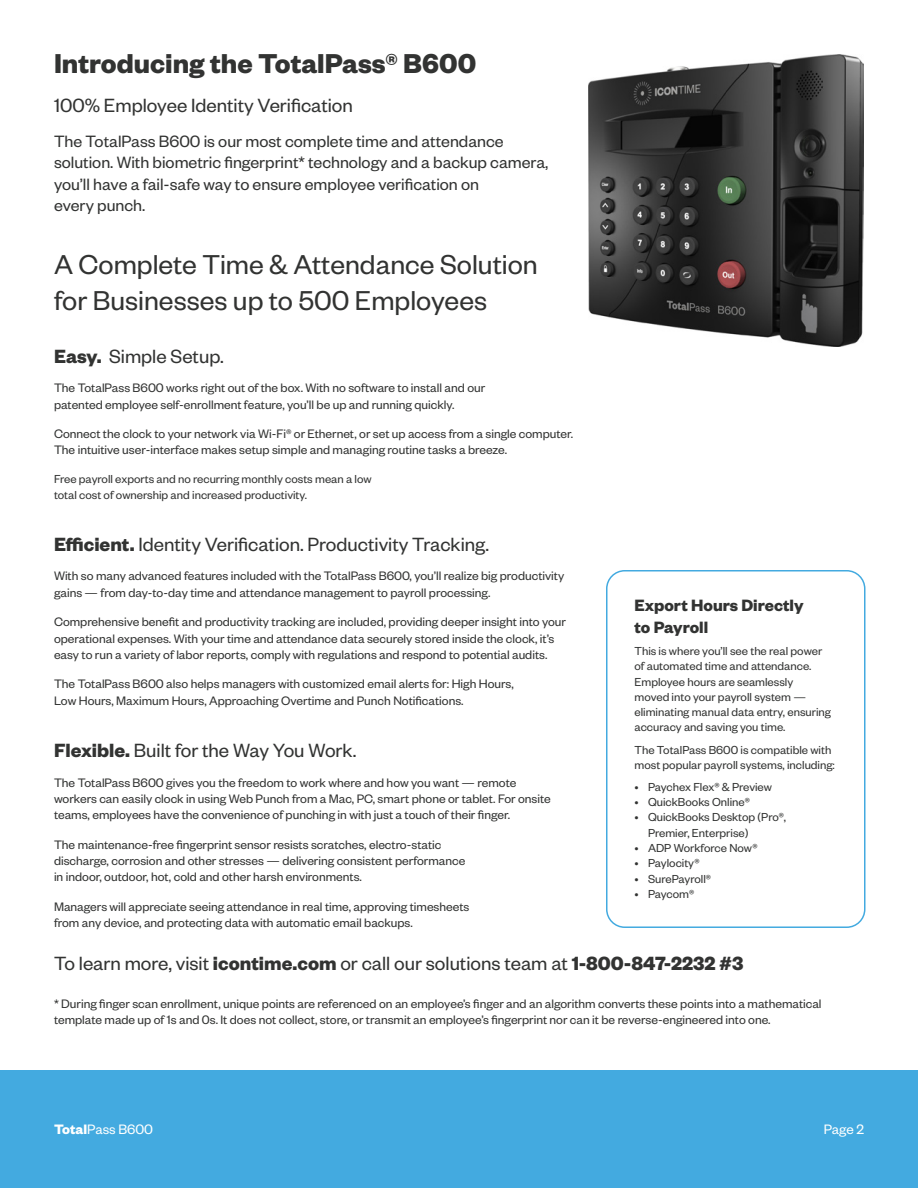
<style>
.page{position:relative;width:918px;height:1188px;background:#fff}
.page>*{position:absolute;margin:0;border:0;box-sizing:border-box;transform-origin:0 0}
.t1{font:30px/36px "Founders Grotesk";color:#323332}
.t2{font:700 30px "Founders Grotesk";color:#323332}
.t3{font:21px "Founders Grotesk";color:#323332}
.t4{font:18px/21.6px "Founders Grotesk";color:#323332}
.t5{font:700 18px/21.6px "Founders Grotesk";color:#323332}
.t6{font:15px "Founders Grotesk";color:#fff}
.t7{font:13.5px/16.2px "Founders Grotesk";color:#323332}
.t8{font:12.75px/15.3px "Founders Grotesk";color:#323332}
.s1{font-weight:700}
</style>
<div class="page">
<div style="left:0;top:1070px;width:918px;height:118px;background:#43aae0"></div>
<div style="left:606px;top:570px;width:260px;height:358px;border:2px solid #43aae0;border-radius:18px"></div>
<img style="left:588px;top:54px;width:276px;height:293px">
<p class="t2" style="left:54px;top:44px;width:424px">Introducing the TotalPass® B600</p>
<p class="t3" style="left:54px;top:92px;width:300px">100% Employee Identity Verification</p>
<p class="t4" style="left:54px;top:129px;width:496px">The TotalPass B600 is our most complete time and attendance solution. With biometric fingerprint* technology and a backup camera, you’ll have a fail-safe way to ensure employee verification on<br>every punch.</p>
<p class="t1" style="left:54px;top:245px;width:485px">A Complete Time &amp; Attendance Solution for Businesses up to 500 Employees</p>
<p class="t3" style="left:54px;top:343px;width:171px"><span class="s1">Easy.</span> Simple Setup.</p>
<p class="t7" style="left:54px;top:379px;width:433px">The TotalPass B600 works right out of the box. With no software to install and our patented employee self-enrollment feature, you’ll be up and running quickly.</p>
<p class="t7" style="left:54px;top:425px;width:521px">Connect the clock to your network via Wi-Fi® or Ethernet, or set up access from a single computer.<br>The intuitive user-interface makes setup simple and managing routine tasks a breeze.</p>
<p class="t8" style="left:54px;top:471px;width:319px">Free payroll exports and no recurring monthly costs mean a low total cost of ownership and increased productivity.</p>
<p class="t3" style="left:54px;top:531px;width:437px"><span class="s1">Efficient.</span> Identity Verification. Productivity Tracking.</p>
<p class="t7" style="left:54px;top:567px;width:512px">With so many advanced features included with the TotalPass B600, you’ll realize big productivity gains — from day-to-day time and attendance management to payroll processing.</p>
<p class="t7" style="left:54px;top:613px;width:513px">Comprehensive benefit and productivity tracking are included, providing deeper insight into your operational expenses. With your time and attendance data securely stored inside the clock, it’s easy to run a variety of labor reports, comply with regulations and respond to potential audits.</p>
<p class="t7" style="left:54px;top:675px;width:461px">The TotalPass B600 also helps managers with customized email alerts for: High Hours,<br>Low Hours, Maximum Hours, Approaching Overtime and Punch Notifications.</p>
<p class="t3" style="left:54px;top:737px;width:304px"><span class="s1">Flexible.</span> Built for the Way You Work.</p>
<p class="t7" style="left:54px;top:774px;width:498px">The TotalPass B600 gives you the freedom to work where and how you want — remote workers can easily clock in using Web Punch from a Mac, PC, smart phone or tablet. For onsite teams, employees have the convenience of punching in with just a touch of their finger.</p>
<p class="t7" style="left:54px;top:836px;width:413px">The maintenance-free fingerprint sensor resists scratches, electro-static discharge, corrosion and other stresses — delivering consistent performance in indoor, outdoor, hot, cold and other harsh environments.</p>
<p class="t7" style="left:54px;top:898px;width:417px">Managers will appreciate seeing attendance in real time, approving timesheets from any device, and protecting data with automatic email backups.</p>
<p class="t5" style="left:634px;top:594px;width:171px">Export Hours Directly to Payroll</p>
<p class="t8" style="left:634px;top:643px;width:198px">This is where you’ll see the real power of automated time and attendance.<br>Employee hours are seamlessly moved into your payroll system — eliminating manual data entry, ensuring accuracy and saving you time.</p>
<p class="t8" style="left:634px;top:741px;width:202px">The TotalPass B600 is compatible with most popular payroll systems, including:</p>
<p class="t8" style="left:634px;top:779px;width:139px">• Paychex Flex® &amp; Preview</p>
<p class="t8" style="left:634px;top:794px;width:117px">• QuickBooks Online®</p>
<p class="t8" style="left:648px;top:809px;width:140px;text-indent:-14px">• QuickBooks Desktop (Pro®,<br>Premier, Enterprise)</p>
<p class="t8" style="left:634px;top:840px;width:125px">• ADP Workforce Now®</p>
<p class="t8" style="left:634px;top:855px;width:67px">• Paylocity®</p>
<p class="t8" style="left:634px;top:870px;width:78px">• SurePayroll®</p>
<p class="t8" style="left:634px;top:886px;width:61px">• Paycom®</p>
<p class="t3" style="left:54px;top:950px;width:691px">To learn more, visit <span class="s1">icontime.com</span> or call our solutions team at <span class="s1">1-800-847-2232 #3</span></p>
<p class="t7" style="left:54px;top:995px;width:769px">* During finger scan enrollment, unique points are referenced on an employee’s finger and an algorithm converts these points into a mathematical template made up of 1s and 0s. It does not collect, store, or transmit an employee’s fingerprint nor can it be reverse-engineered into one.</p>
<p class="t6" style="left:54px;top:1120px;width:101px"><span class="s1">Total</span>Pass B600</p>
<p class="t6" style="left:824px;top:1120px;width:42px">Page 2</p>
</div>
